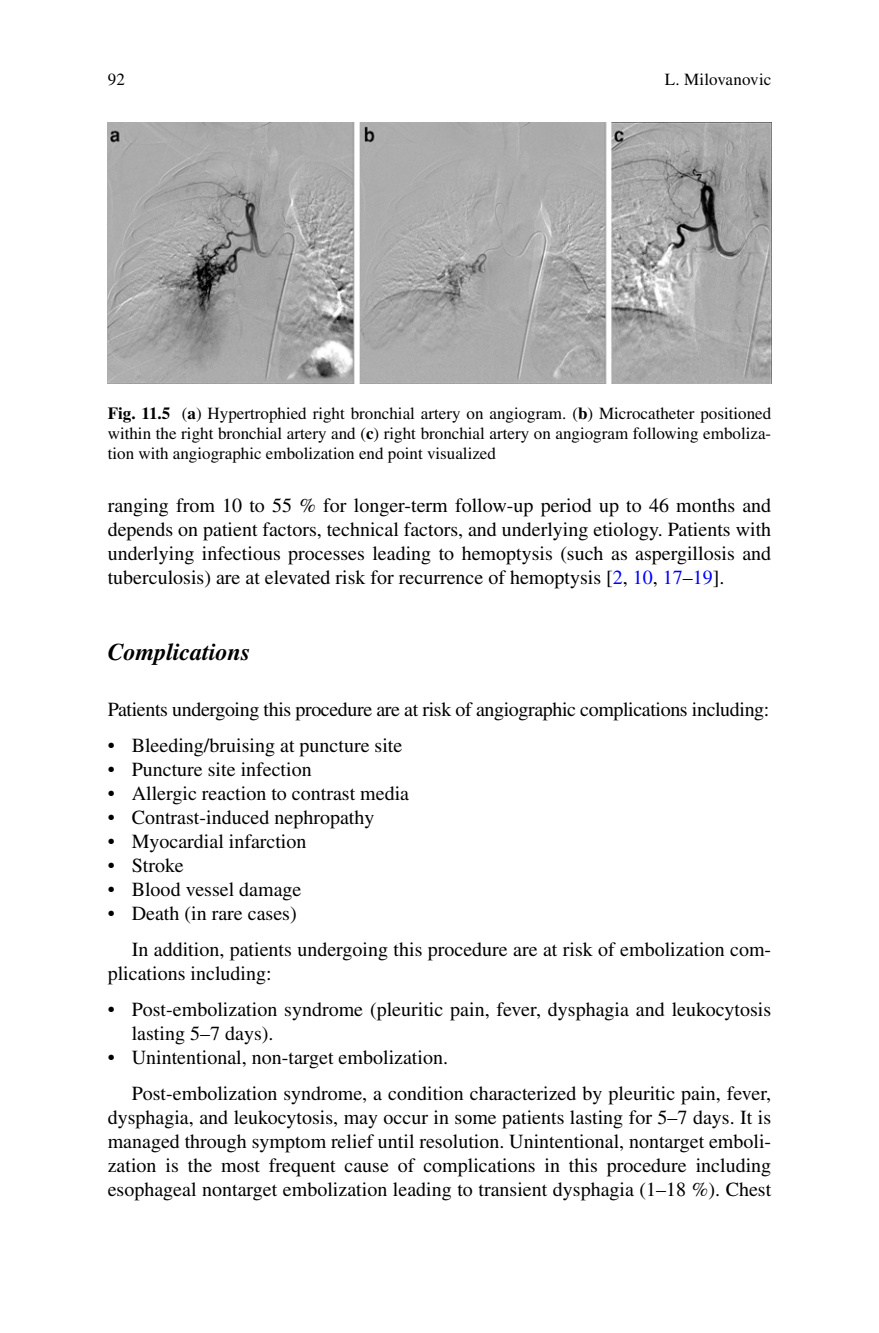
<style>
.page{position:relative;width:879px;height:1333px;background:#fff}
.page>*{position:absolute;margin:0;border:0;box-sizing:border-box;transform-origin:0 0}
.t1{font:italic 700 24px "Yhgltg Times";color:#000}
.t2{font:20px/24px "Bnwskh Times";color:#000}
.t3{font:20px "Bnwskh Times";letter-spacing:-.02em;color:#000}
.t4{font:17px/20px "Bnwskh Times";color:#000;text-align:justify}
.s1{font-family:"Cqqphc Times";font-weight:700}
.s2{color:#0000fa}
</style>
<div class="page">
<img style="left:108px;top:122px;width:663px;height:261px">
<p class="t4" style="left:108px;top:71px;width:19px">92</p>
<p class="t4" style="left:665px;top:71px;width:108px">L. Milovanovic</p>
<p class="t4" style="left:108px;top:405px;width:665px"><span class="s1">Fig. 11.5</span> ( <span class="s1">a</span> ) Hypertrophied right bronchial artery on angiogram. ( <span class="s1">b</span> ) Microcatheter positioned within the right bronchial artery and ( <span class="s1">c</span> ) right bronchial artery on angiogram following emboliza&shy;tion with angiographic embolization end point visualized</p>
<p class="t2" style="left:108px;top:495px;width:665px;text-align:justify">ranging from 10 to 55 % for longer-term follow-up period up to 46 months and depends on patient factors, technical factors, and underlying etiology. Patients with underlying infectious processes leading to hemoptysis (such as aspergillosis and tuberculosis) are at elevated risk for recurrence of hemoptysis [ <span class="s2">2</span> , <span class="s2">10</span> , <span class="s2">17</span> – <span class="s2">19</span> ].</p>
<p class="t1" style="left:108px;top:643px;width:144px">Complications</p>
<p class="t3" style="left:108px;top:702px;width:663px">Patients undergoing this procedure are at risk of angiographic complications including:</p>
<p class="t2" style="left:108px;top:735px;width:296px">• Bleeding/bruising at puncture site</p>
<p class="t2" style="left:108px;top:759px;width:205px">• Puncture site infection</p>
<p class="t2" style="left:108px;top:783px;width:303px">• Allergic reaction to contrast media</p>
<p class="t2" style="left:108px;top:807px;width:268px">• Contrast-induced nephropathy</p>
<p class="t2" style="left:108px;top:831px;width:200px">• Myocardial infarction</p>
<p class="t2" style="left:108px;top:855px;width:78px">• Stroke</p>
<p class="t2" style="left:108px;top:879px;width:195px">• Blood vessel damage</p>
<p class="t2" style="left:132px;top:897px;width:641px;line-height:36px;text-indent:-24px">• Death (in rare cases)<br>In addition, patients undergoing this procedure are at risk of embolization com-</p>
<p class="t2" style="left:108px;top:963px;width:165px">plications including:</p>
<p class="t2" style="left:132px;top:999px;width:641px;text-indent:-24px">• Post-embolization syndrome (pleuritic pain, fever, dysphagia and leukocytosis lasting 5–7 days).</p>
<p class="t2" style="left:132px;top:1041px;width:641px;line-height:36px;text-indent:-24px">• Unintentional, non-target embolization.<br>Post-embolization syndrome, a condition characterized by pleuritic pain, fever,</p>
<p class="t2" style="left:108px;top:1107px;width:665px;text-align:justify">dysphagia, and leukocytosis, may occur in some patients lasting for 5–7 days. It is managed through symptom relief until resolution. Unintentional, nontarget emboli&shy;zation is the most frequent cause of complications in this procedure including esophageal nontarget embolization leading to transient dysphagia (1–18 %). Chest</p>
</div>
